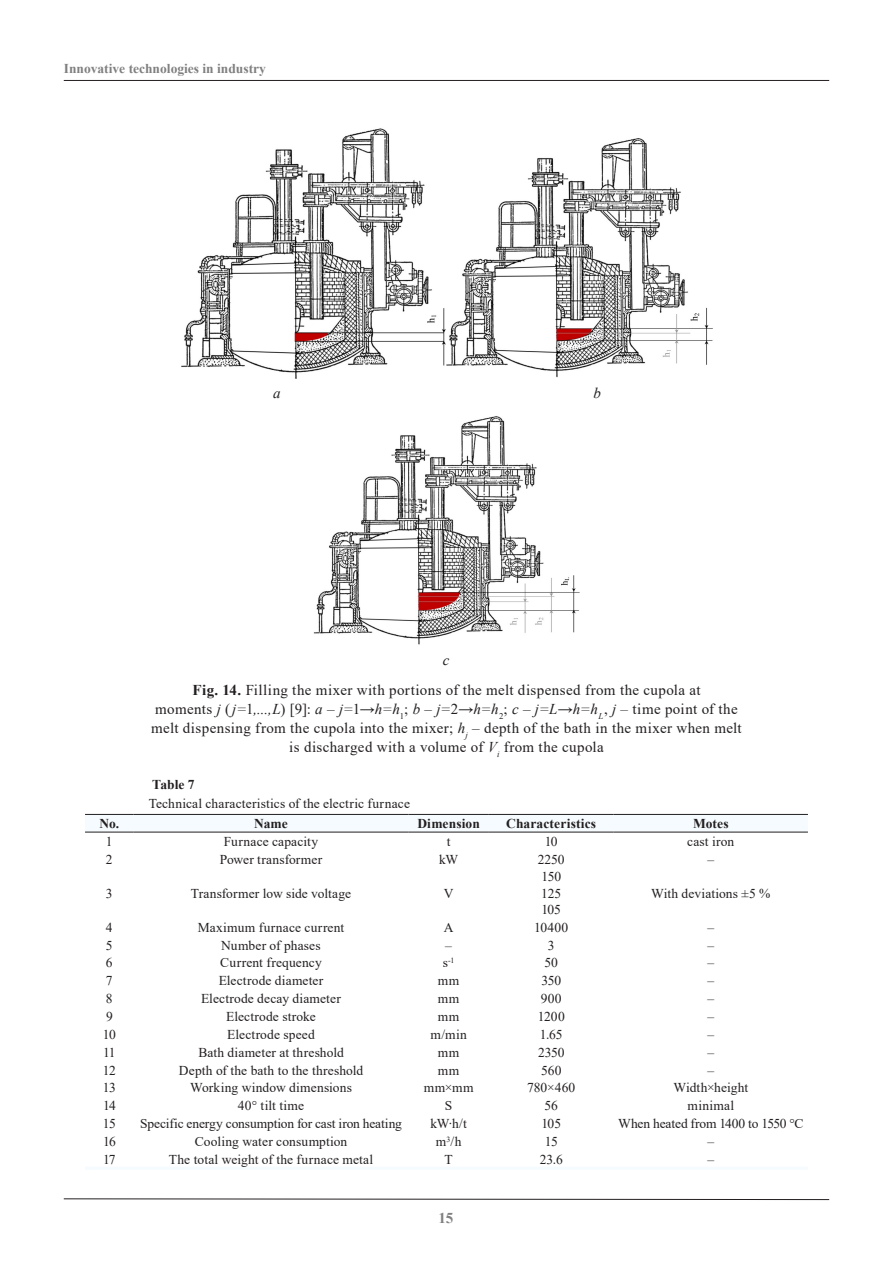
<style>
.page{position:relative;width:893px;height:1263px;background:#fff}
.page>*{position:absolute;margin:0;border:0;box-sizing:border-box;transform-origin:0 0}
.t1{font:15px/18.9px "Times New Roman";letter-spacing:.025em;color:#231f20;text-align:center}
.t2{font:700 15px "Times New Roman";color:#7f7f7f}
.t3{font:italic 15px "Times New Roman";color:#231f20}
.t4{font:13.5px/16.2px "Times New Roman";letter-spacing:.005em;color:#231f20;text-align:justify}
.t5{font:700 13.5px "Times New Roman";letter-spacing:.005em;color:#231f20}
.t6{font:700 13.5px "Times New Roman";color:#7f7f7f}
.t7{font:13.5px "Times New Roman";letter-spacing:.025em;color:#231f20}
.t8{font:7.8px "Times New Roman";color:#231f20}
.s1{font-style:italic}
.s2{font-weight:700}
.s3{font-size:13.5px}
</style>
<div class="page">
<svg style="left:63px;top:1198px;width:767px;height:2px;background:#908e8f"></svg>
<hr style="left:64px;top:80px;width:765px;height:1px;background:#231f20">
<img style="left:181px;top:128px;width:265px;height:251px">
<img style="left:446px;top:138px;width:267px;height:240px">
<img style="left:313px;top:416px;width:267px;height:229px">
<svg style="left:85px;top:831px;width:723px;height:1px"></svg>
<hr style="left:85px;top:814px;width:49px;height:1px;background:#231f20">
<hr style="left:134px;top:814px;width:274px;height:1px;background:#231f20">
<hr style="left:408px;top:814px;width:81px;height:1px;background:#231f20">
<hr style="left:489px;top:814px;width:125px;height:1px;background:#231f20">
<hr style="left:614px;top:814px;width:194px;height:1px;background:#231f20">
<hr style="left:85px;top:832px;width:49px;height:1px;background:#231f20">
<hr style="left:134px;top:832px;width:274px;height:1px;background:#231f20">
<hr style="left:408px;top:832px;width:81px;height:1px;background:#231f20">
<hr style="left:489px;top:832px;width:125px;height:1px;background:#231f20">
<hr style="left:614px;top:832px;width:194px;height:1px;background:#231f20">
<hr style="left:85px;top:1167px;width:49px;height:3px;background:#f5fbfe">
<hr style="left:134px;top:1167px;width:274px;height:3px;background:#f5fbfe">
<hr style="left:408px;top:1167px;width:81px;height:3px;background:#f5fbfe">
<hr style="left:489px;top:1167px;width:125px;height:3px;background:#f5fbfe">
<hr style="left:614px;top:1167px;width:194px;height:3px;background:#f5fbfe">
<p class="t6" style="left:64px;top:59px;width:204px">Innovative technologies in industry</p>
<p class="t3" style="left:273px;top:382px;width:9px">a</p>
<p class="t3" style="left:594px;top:382px;width:9px">b</p>
<p class="t1" style="left:192px;top:644px;width:510px;line-height:30.2px"><span class="s1">c<br></span><span class="s2">Fig. 14.</span> Filling the mixer with portions of the melt dispensed from the cupola at</p>
<p class="t1" style="left:151px;top:699px;width:592px">moments <span class="s1">j</span> (<span class="s1">j=</span>1<span class="s1">,...,L</span>) [9]: <span class="s1">a</span> – <span class="s1">j=</span>1<span class="s1">→h=h</span><sub>1</sub>; <span class="s1">b</span> – <span class="s1">j=</span>2<span class="s1">→h=h</span><sub>2</sub>; <span class="s1">c</span> – <span class="s1">j=L→h=h</span><sub>L</sub>, <span class="s1">j –</span> time point of the melt dispensing from the cupola into the mixer; <span class="s1">h</span><sub>j</sub> – depth of the bath in the mixer when melt is discharged with a volume of <span class="s1">V</span><sub>i</sub> from the cupola</p>
<p class="t5" style="left:152px;top:775px;width:44px">Table 7</p>
<p class="t4" style="left:149px;top:795px;width:263px">Technical characteristics of the electric furnace</p>
<p class="t5" style="left:99px;top:813px;width:21px">No.</p>
<p class="t5" style="left:254px;top:813px;width:35px">Name</p>
<p class="t5" style="left:417px;top:813px;width:64px">Dimension</p>
<p class="t5" style="left:506px;top:813px;width:91px">Characteristics</p>
<p class="t5" style="left:693px;top:813px;width:37px">Motes</p>
<p class="t4" style="left:106px;top:833px;width:8px">1</p>
<p class="t4" style="left:224px;top:833px;width:96px">Furnace capacity</p>
<p class="t4" style="left:447px;top:833px;width:5px">t</p>
<p class="t4" style="left:545px;top:833px;width:14px">10</p>
<p class="t4" style="left:687px;top:833px;width:49px">cast iron</p>
<p class="t4" style="left:106px;top:850px;width:8px">2</p>
<p class="t4" style="left:220px;top:850px;width:104px">Power transformer</p>
<p class="t4" style="left:439px;top:850px;width:21px">kW</p>
<p class="t4" style="left:538px;top:850px;width:28px">2250</p>
<p class="t4" style="left:707px;top:850px;width:8px">–</p>
<p class="t4" style="left:106px;top:884px;width:8px">3</p>
<p class="t4" style="left:191px;top:884px;width:162px">Transformer low side voltage</p>
<p class="t4" style="left:444px;top:884px;width:11px">V</p>
<p class="t4" style="left:541px;top:868px;width:21px">150<br>125<br>105</p>
<p class="t4" style="left:651px;top:884px;width:121px">With deviations ±5 %</p>
<p class="t4" style="left:106px;top:919px;width:8px">4</p>
<p class="t4" style="left:198px;top:919px;width:148px">Maximum furnace current</p>
<p class="t4" style="left:444px;top:919px;width:11px">A</p>
<p class="t4" style="left:534px;top:919px;width:35px">10400</p>
<p class="t4" style="left:707px;top:919px;width:8px">–</p>
<p class="t4" style="left:106px;top:936px;width:8px">5</p>
<p class="t4" style="left:221px;top:936px;width:101px">Number of phases</p>
<p class="t4" style="left:445px;top:936px;width:8px">–</p>
<p class="t4" style="left:548px;top:936px;width:8px">3</p>
<p class="t4" style="left:707px;top:936px;width:8px">–</p>
<p class="t4" style="left:106px;top:954px;width:8px">6</p>
<p class="t4" style="left:220px;top:954px;width:103px">Current frequency</p>
<p class="t8" style="left:443px;top:955px;width:13px"><span class="s3">s</span>-1</p>
<p class="t4" style="left:545px;top:954px;width:15px">50</p>
<p class="t4" style="left:707px;top:954px;width:8px">–</p>
<p class="t4" style="left:106px;top:972px;width:8px">7</p>
<p class="t4" style="left:219px;top:972px;width:106px">Electrode diameter</p>
<p class="t4" style="left:438px;top:972px;width:23px">mm</p>
<p class="t4" style="left:541px;top:972px;width:21px">350</p>
<p class="t4" style="left:707px;top:972px;width:8px">–</p>
<p class="t4" style="left:106px;top:990px;width:8px">8</p>
<p class="t4" style="left:201px;top:990px;width:141px">Electrode decay diameter</p>
<p class="t4" style="left:438px;top:990px;width:23px">mm</p>
<p class="t4" style="left:541px;top:990px;width:22px">900</p>
<p class="t4" style="left:707px;top:990px;width:8px">–</p>
<p class="t4" style="left:106px;top:1008px;width:8px">9</p>
<p class="t4" style="left:226px;top:1008px;width:91px">Electrode stroke</p>
<p class="t4" style="left:438px;top:1008px;width:23px">mm</p>
<p class="t4" style="left:538px;top:1008px;width:29px">1200</p>
<p class="t4" style="left:707px;top:1008px;width:8px">–</p>
<p class="t4" style="left:103px;top:1026px;width:14px">10</p>
<p class="t4" style="left:227px;top:1026px;width:89px">Electrode speed</p>
<p class="t4" style="left:430px;top:1026px;width:38px">m/min</p>
<p class="t4" style="left:540px;top:1026px;width:24px">1.65</p>
<p class="t4" style="left:707px;top:1026px;width:8px">–</p>
<p class="t4" style="left:103px;top:1044px;width:14px">11</p>
<p class="t4" style="left:198px;top:1044px;width:147px">Bath diameter at threshold</p>
<p class="t4" style="left:438px;top:1044px;width:23px">mm</p>
<p class="t4" style="left:538px;top:1044px;width:28px">2350</p>
<p class="t4" style="left:707px;top:1044px;width:8px">–</p>
<p class="t4" style="left:103px;top:1061px;width:15px">12</p>
<p class="t4" style="left:179px;top:1061px;width:186px">Depth of the bath to the threshold</p>
<p class="t4" style="left:438px;top:1061px;width:23px">mm</p>
<p class="t4" style="left:541px;top:1061px;width:22px">560</p>
<p class="t4" style="left:707px;top:1061px;width:8px">–</p>
<p class="t4" style="left:103px;top:1079px;width:15px">13</p>
<p class="t4" style="left:190px;top:1079px;width:163px">Working window dimensions</p>
<p class="t4" style="left:424px;top:1079px;width:51px">mm×mm</p>
<p class="t4" style="left:527px;top:1079px;width:50px">780×460</p>
<p class="t4" style="left:673px;top:1079px;width:76px">Width×height</p>
<p class="t4" style="left:103px;top:1097px;width:14px">14</p>
<p class="t4" style="left:238px;top:1097px;width:68px">40° tilt time</p>
<p class="t4" style="left:445px;top:1097px;width:9px">S</p>
<p class="t4" style="left:545px;top:1097px;width:15px">56</p>
<p class="t7" style="left:687px;top:1096px;width:48px">minimal</p>
<p class="t4" style="left:103px;top:1115px;width:15px">15</p>
<p class="t4" style="left:140px;top:1115px;width:263px">Specific energy consumption for cast iron heating</p>
<p class="t4" style="left:430px;top:1115px;width:38px">kW∙h/t</p>
<p class="t4" style="left:541px;top:1115px;width:21px">105</p>
<p class="t4" style="left:618px;top:1115px;width:187px">When heated from 1400 to 1550 °C</p>
<p class="t4" style="left:103px;top:1133px;width:14px">16</p>
<p class="t4" style="left:195px;top:1133px;width:154px">Cooling water consumption</p>
<p class="t4" style="left:436px;top:1133px;width:27px">m<sup>3</sup>/h</p>
<p class="t4" style="left:545px;top:1133px;width:15px">15</p>
<p class="t4" style="left:707px;top:1133px;width:8px">–</p>
<p class="t4" style="left:103px;top:1151px;width:14px">17</p>
<p class="t4" style="left:169px;top:1151px;width:206px">The total weight of the furnace metal</p>
<p class="t4" style="left:444px;top:1151px;width:10px">T</p>
<p class="t4" style="left:540px;top:1151px;width:25px">23.6</p>
<p class="t4" style="left:707px;top:1151px;width:8px">–</p>
<p class="t2" style="left:438px;top:1207px;width:16px">15</p>
</div>
